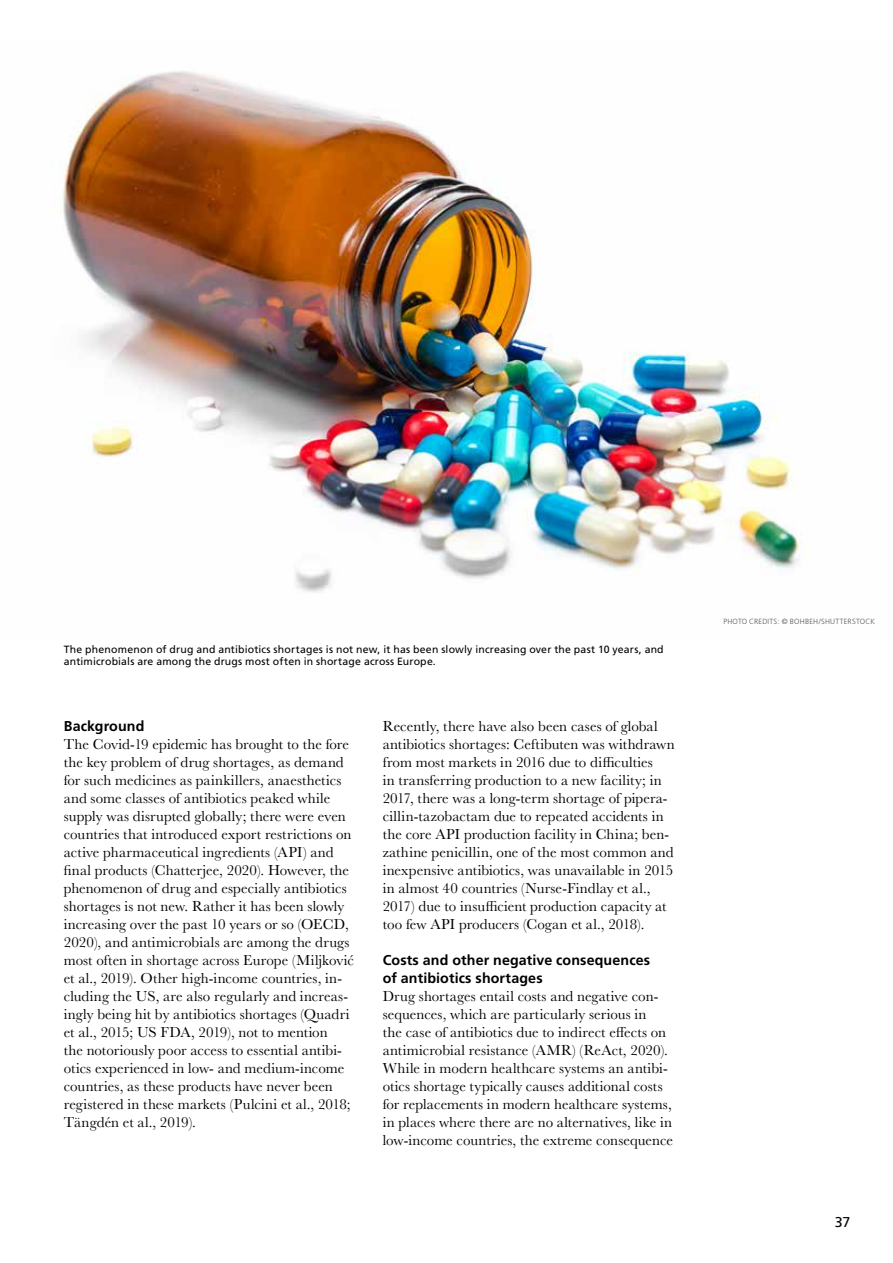
<style>
.page{position:relative;width:893px;height:1263px;background:#fff}
.page>*{position:absolute;margin:0;border:0;box-sizing:border-box;transform-origin:0 0}
.t1{font:15px/18px "Baskerville";letter-spacing:.005em;color:#000}
.t2{font:700 14.25px/18px "Frutiger";letter-spacing:.01em;color:#000}
.t3{font:14.25px "Frutiger";color:#000}
.t4{font:10.5px/12px "Frutiger";letter-spacing:.02em;color:#000}
.t5{font:300 7.5px "Frutiger";letter-spacing:.025em;color:#575756}
</style>
<div class="page">
<hr style="left:0;top:0;width:1px;height:1263px;background:#b2183a">
<img style="left:0;top:41px;width:800px;height:596px">
<p class="t4" style="left:64px;top:644px;width:601px">The phenomenon of drug and antibiotics shortages is not new, it has been slowly increasing over the past 10 years, and antimicrobials are among the drugs most often in shortage across Europe.</p>
<p class="t2" style="left:64px;top:717px;width:82px">Background</p>
<p class="t1" style="left:64px;top:735px;width:292px">The Covid-19 epidemic has brought to the fore the key problem of drug shortages, as demand for such medicines as painkillers, anaesthetics and some classes of antibiotics peaked while supply was disrupted globally; there were even countries that introduced export restrictions on active pharmaceutical ingredients (API) and final products (Chatterjee, 2020). However, the phenomenon of drug and especially antibiotics shortages is not new. Rather it has been slowly increasing over the past 10 years or so (OECD, 2020), and antimicrobials are among the drugs most often in shortage across Europe (Miljković et al., 2019). Other high-income countries, in&shy;cluding the US, are also regularly and increas&shy;ingly being hit by antibiotics shortages (Quadri et al., 2015; US FDA, 2019), not to mention<br>the notoriously poor access to essential antibi&shy;otics experienced in low- and medium-income countries, as these products have never been registered in these markets (Pulcini et al., 2018; Tängdén et al., 2019).</p>
<p class="t1" style="left:383px;top:717px;width:294px">Recently, there have also been cases of global antibiotics shortages: Ceftibuten was withdrawn from most markets in 2016 due to difficulties<br>in transferring production to a new facility; in 2017, there was a long-term shortage of pipera&shy;cillin-tazobactam due to repeated accidents in the core API production facility in China; ben&shy;zathine penicillin, one of the most common and inexpensive antibiotics, was unavailable in 2015 in almost 40 countries (Nurse-Findlay et al., 2017) due to insufficient production capacity at too few API producers (Cogan et al., 2018).</p>
<p class="t2" style="left:383px;top:951px;width:269px">Costs and other negative consequences of antibiotics shortages</p>
<p class="t1" style="left:383px;top:987px;width:292px">Drug shortages entail costs and negative con&shy;sequences, which are particularly serious in<br>the case of antibiotics due to indirect effects on antimicrobial resistance (AMR) (ReAct, 2020).<br>While in modern healthcare systems an antibi&shy;otics shortage typically causes additional costs for replacements in modern healthcare systems, in places where there are no alternatives, like in low-income countries, the extreme consequence</p>
<p class="t5" style="left:723px;top:617px;width:153px">PHOTO CREDITS: © BOHBEH/SHUTTERSTOCK</p>
<p class="t3" style="left:835px;top:1213px;width:17px">37</p>
</div>
